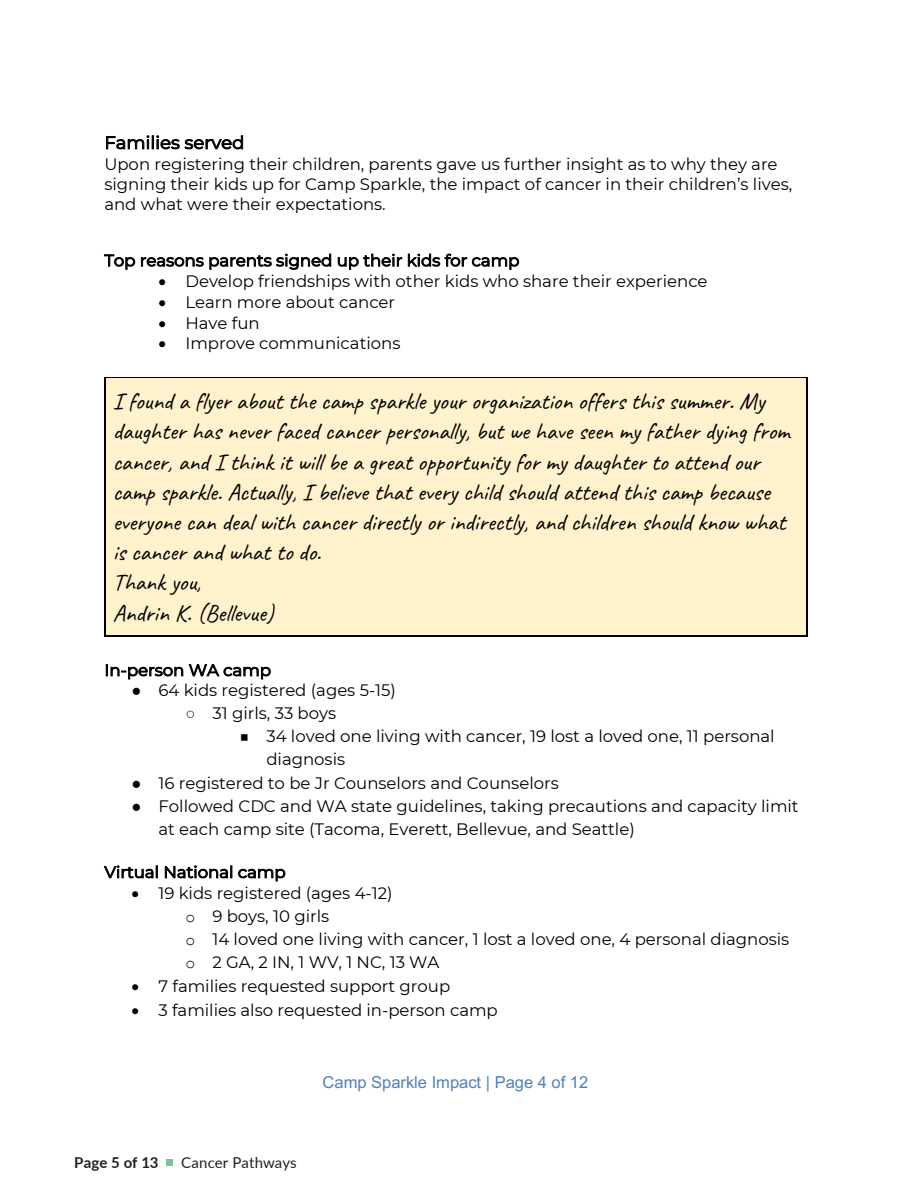
<style>
.page{position:relative;width:918px;height:1188px;background:#fff}
.page>*{position:absolute;margin:0;border:0;box-sizing:border-box;transform-origin:0 0}
.t1{font:24.15px/30.3px "Caveat";color:#000}
.t2{font:17.7px "Montserrat";color:#000}
.t3{font:16.5px/23.1px "Montserrat";color:#000}
.t4{font:16.5px "Arial";color:#4f81bd}
.t5{font:16.2px "Montserrat";color:#000}
.t6{font:15px "Lato";letter-spacing:.01em;color:#231f20}
.t7{font:700 15px "Lato";color:#231f20}
.s1{font-family:"Times New Roman"}
.s2{font-family:"Courier New"}
</style>
<div class="page">
<div style="left:113px;top:386px;width:687px;height:30px;background:#fff2cc"></div>
<div style="left:113px;top:416px;width:687px;height:30px;background:#fff2cc"></div>
<div style="left:113px;top:446px;width:687px;height:31px;background:#fff2cc"></div>
<div style="left:113px;top:477px;width:687px;height:30px;background:#fff2cc"></div>
<div style="left:113px;top:507px;width:687px;height:30px;background:#fff2cc"></div>
<div style="left:113px;top:537px;width:687px;height:30px;background:#fff2cc"></div>
<div style="left:113px;top:567px;width:687px;height:31px;background:#fff2cc"></div>
<div style="left:113px;top:598px;width:687px;height:30px;background:#fff2cc"></div>
<svg style="left:104px;top:377px;width:2px;height:9px"></svg>
<hr style="left:106px;top:377px;width:700px;height:1px;background:#000">
<div style="left:106px;top:378px;width:700px;height:8px;background:#fff2cc"></div>
<svg style="left:806px;top:377px;width:2px;height:9px"></svg>
<div style="left:105px;top:628px;width:702px;height:7px;background:#fff2cc"></div>
<hr style="left:104px;top:386px;width:2px;height:249px;background:#000">
<hr style="left:106px;top:635px;width:700px;height:2px;background:#000">
<hr style="left:806px;top:386px;width:2px;height:249px;background:#000">
<div style="left:166px;top:1159px;width:7px;height:7px;background:#82c198"></div>
<p class="t2" style="left:104px;top:130px;width:142px">Families served</p>
<p class="t3" style="left:104px;top:153px;width:689px;line-height:20px">Upon registering their children, parents gave us further insight as to why they are signing their kids up for Camp Sparkle, the impact of cancer in their children’s lives, and what were their expectations.</p>
<p class="t5" style="left:104px;top:249px;width:417px">Top reasons parents signed up their kids for camp</p>
<p class="t3" style="left:158px;top:269px;width:551px">• Develop friendships with other kids who share their experience</p>
<p class="t3" style="left:158px;top:290px;width:238px">• Learn more about cancer</p>
<p class="t3" style="left:158px;top:311px;width:103px">• Have fun</p>
<p class="t3" style="left:158px;top:331px;width:244px">• Improve communications</p>
<p class="t1" style="left:113px;top:386px;width:678px">I found a flyer about the camp sparkle your organization offers this summer. My daughter has never faced cancer personally, but we have seen my father dying from cancer, and I think it will be a great opportunity for my daughter to attend our camp sparkle. Actually, I believe that every child should attend this camp because everyone can deal with cancer directly or indirectly, and children should know what is cancer and what to do.<br>Thank you,<br>Andrin K. (Bellevue)</p>
<p class="t5" style="left:104px;top:659px;width:168px">In-person WA camp</p>
<p class="t3" style="left:131px;top:678px;width:266px"><span class="s1">●</span> 64 kids registered (ages 5-15)</p>
<p class="t3" style="left:185px;top:701px;width:152px"><span class="s1">○</span> 31 girls, 33 boys</p>
<p class="t3" style="left:266px;top:724px;width:510px;text-indent:-27px">■ 34 loved one living with cancer, 19 lost a loved one, 11 personal diagnosis</p>
<p class="t3" style="left:131px;top:771px;width:429px"><span class="s1">●</span> 16 registered to be Jr Counselors and Counselors</p>
<p class="t3" style="left:158px;top:794px;width:642px;text-indent:-27px"><span class="s1">●</span> Followed CDC and WA state guidelines, taking precautions and capacity limit at each camp site (Tacoma, Everett, Bellevue, and Seattle)</p>
<p class="t5" style="left:104px;top:861px;width:183px">Virtual National camp</p>
<p class="t3" style="left:185px;top:881px;width:606px;text-indent:-54px">• 19 kids registered (ages 4-12)<br><span class="s2">o</span> 9 boys, 10 girls<br><span class="s2">o</span> 14 loved one living with cancer, 1 lost a loved one, 4 personal diagnosis <span class="s2">o</span> 2 GA, 2 IN, 1 WV, 1 NC, 13 WA</p>
<p class="t3" style="left:131px;top:974px;width:320px">• 7 families requested support group</p>
<p class="t3" style="left:131px;top:998px;width:368px">• 3 families also requested in-person camp</p>
<p class="t7" style="left:74px;top:1151px;width:86px">Page 5 of 13</p>
<p class="t6" style="left:181px;top:1152px;width:117px">Cancer Pathways</p>
<p class="t4" style="left:323px;top:1071px;width:267px">Camp Sparkle Impact | Page 4 of 12</p>
</div>
